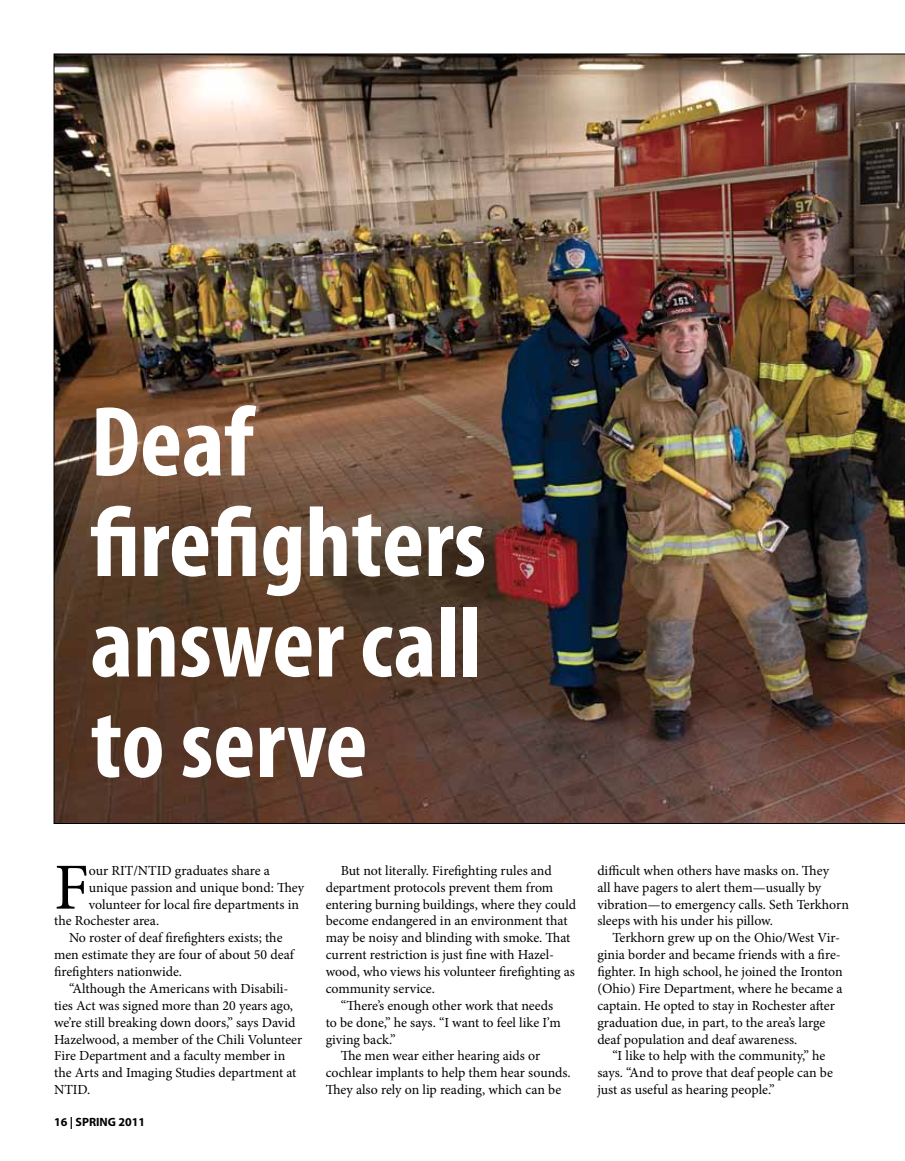
<style>
.page{position:relative;width:905px;height:1161px;background:#fff}
.page>*{position:absolute;margin:0;border:0;box-sizing:border-box;transform-origin:0 0}
.t1{font:700 condensed 100.5px/100.5px "Myriad Pro";color:#fff}
.t2{font:65.85px "Minion Pro";color:#000}
.t3{font:13.8px/16.8px "Minion Pro";color:#000}
.t4{font:700 12px "Myriad Pro";color:#000}
</style>
<div class="page">
<img style="left:54px;top:54px;width:850px;height:770px">
<h1 class="t1" style="left:91px;top:390px;width:397px">Deaf firefighters answer call to serve</h1>
<h2 class="t2" style="left:54px;top:843px;width:36px">F</h2>
<p class="t3" style="left:89px;top:862px;width:182px">our RIT/NTID graduates share a</p>
<p class="t3" style="left:89px;top:879px;width:217px">unique passion and unique bond: They</p>
<p class="t3" style="left:89px;top:896px;width:212px">volunteer for local fire departments in</p>
<p class="t3" style="left:54px;top:913px;width:107px">the Rochester area.</p>
<p class="t3" style="left:69px;top:930px;width:215px">No roster of deaf firefighters exists; the</p>
<p class="t3" style="left:54px;top:946px;width:241px">men estimate they are four of about 50 deaf</p>
<p class="t3" style="left:54px;top:963px;width:129px">firefighters nationwide.</p>
<p class="t3" style="left:69px;top:980px;width:221px">“Although the Americans with Disabili-</p>
<p class="t3" style="left:54px;top:997px;width:240px">ties Act was signed more than 20 years ago,</p>
<p class="t3" style="left:54px;top:1014px;width:243px">we’re still breaking down doors,” says David</p>
<p class="t3" style="left:54px;top:1031px;width:250px">Hazelwood, a member of the Chili Volunteer</p>
<p class="t3" style="left:54px;top:1048px;width:233px">Fire Department and a faculty member in</p>
<p class="t3" style="left:54px;top:1065px;width:244px">the Arts and Imaging Studies department at</p>
<p class="t3" style="left:54px;top:1081px;width:38px">NTID.</p>
<p class="t4" style="left:54px;top:1114px;width:93px">16 | SPRING 2011</p>
<p class="t3" style="left:340px;top:862px;width:212px">But not literally. Firefighting rules and</p>
<p class="t3" style="left:326px;top:879px;width:229px">department protocols prevent them from</p>
<p class="t3" style="left:326px;top:896px;width:252px">entering burning buildings, where they could</p>
<p class="t3" style="left:326px;top:913px;width:243px">become endangered in an environment that</p>
<p class="t3" style="left:326px;top:930px;width:246px">may be noisy and blinding with smoke. That</p>
<p class="t3" style="left:326px;top:946px;width:230px">current restriction is just fine with Hazel-</p>
<p class="t3" style="left:326px;top:963px;width:251px">wood, who views his volunteer firefighting as</p>
<p class="t3" style="left:326px;top:980px;width:111px">community service.</p>
<p class="t3" style="left:340px;top:997px;width:214px">“There’s enough other work that needs</p>
<p class="t3" style="left:326px;top:1014px;width:236px">to be done,” he says. “I want to feel like I’m</p>
<p class="t3" style="left:326px;top:1031px;width:72px">giving back.”</p>
<p class="t3" style="left:340px;top:1048px;width:201px">The men wear either hearing aids or</p>
<p class="t3" style="left:326px;top:1065px;width:246px">cochlear implants to help them hear sounds.</p>
<p class="t3" style="left:326px;top:1081px;width:237px">They also rely on lip reading, which can be</p>
<p class="t3" style="left:597px;top:862px;width:253px">difficult when others have masks on. They<br>all have pagers to alert them—usually by vibration—to emergency calls. Seth Terkhorn sleeps with his under his pillow.</p>
<p class="t3" style="left:597px;top:930px;width:247px;text-indent:15px">Terkhorn grew up on the Ohio/West Vir&shy;ginia border and became friends with a fire&shy;fighter. In high school, he joined the Ironton (Ohio) Fire Department, where he became a captain. He opted to stay in Rochester after graduation due, in part, to the area’s large deaf population and deaf awareness.</p>
<p class="t3" style="left:597px;top:1048px;width:237px;text-indent:15px">“I like to help with the community,” he says. “And to prove that deaf people can be just as useful as hearing people.”</p>
</div>
